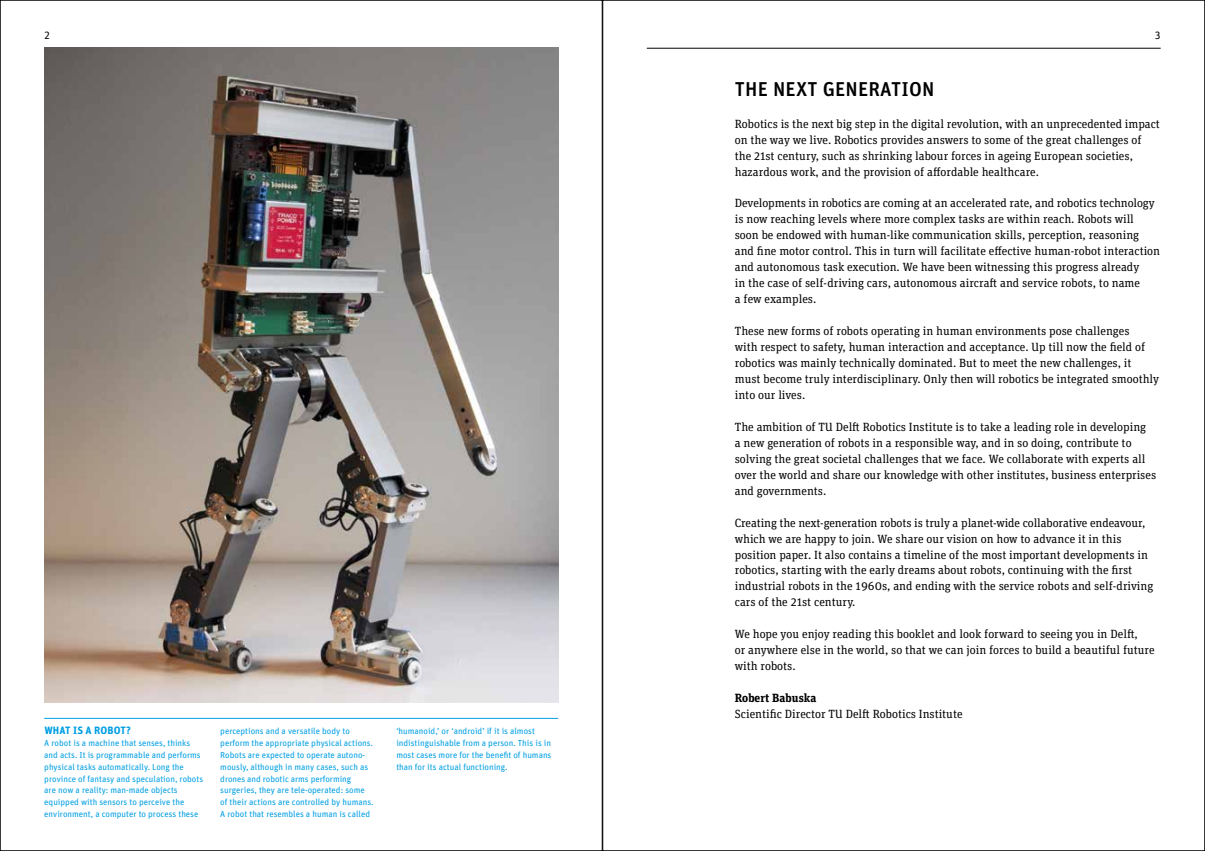
<style>
.page{position:relative;width:1205px;height:851px;background:#fff}
.page>*{position:absolute;margin:0;border:0;box-sizing:border-box;transform-origin:0 0}
.t1{font:500 20px "Unit OT";letter-spacing:.01em;color:#000}
.t2{font:11.88px/16px "Unit Slab OT";color:#000}
.t3{font:700 11.88px "Unit Slab OT";color:#000}
.t4{font:700 10.62px "Unit OT";letter-spacing:.01em;color:#009fe3}
.t5{font:10.62px "Unit OT";color:#000}
.t6{font:8.75px/11.9px "Unit OT";color:#009fe3}
</style>
<div class="page">
<img style="left:44px;top:48px;width:514px;height:654px">
<hr style="left:647px;top:48px;width:513px;height:1px;background:#000">
<hr style="left:44px;top:718px;width:514px;height:1px;background:#009fe3">
<p class="t5" style="left:44px;top:29px;width:7px">2</p>
<p class="t5" style="left:1155px;top:29px;width:7px">3</p>
<h1 class="t1" style="left:735px;top:76px;width:201px">THE NEXT GENERATION</h1>
<p class="t4" style="left:44px;top:723px;width:88px">WHAT IS A ROBOT?</p>
<p class="t6" style="left:44px;top:736px;width:160px">A robot is a machine that senses, thinks and acts. It is programmable and performs physical tasks automatically. Long the province of fantasy and speculation, robots are now a reality: man-made objects equipped with sensors to perceive the environment, a computer to process these</p>
<p class="t6" style="left:220px;top:724px;width:155px">perceptions and a versatile body to perform the appropriate physical actions.<br>Robots are expected to operate autono&shy;mously, although in many cases, such as drones and robotic arms performing surgeries, they are tele-operated: some of their actions are controlled by humans.<br>A robot that resembles a human is called</p>
<p class="t6" style="left:396px;top:724px;width:157px">‘humanoid,’ or ‘android’ if it is almost indistinguishable from a person. This is in most cases more for the benefit of humans than for its actual functioning.</p>
<p class="t2" style="left:735px;top:115px;width:427px">Robotics is the next big step in the digital revolution, with an unprecedented impact on the way we live. Robotics provides answers to some of the great challenges of the 21st century, such as shrinking labour forces in ageing European societies, hazardous work, and the provision of affordable healthcare.</p>
<p class="t2" style="left:735px;top:195px;width:427px">Developments in robotics are coming at an accelerated rate, and robotics technology is now reaching levels where more complex tasks are within reach. Robots will soon be endowed with human-like communication skills, perception, reasoning and fine motor control. This in turn will facilitate effective human-robot interaction and autonomous task execution. We have been witnessing this progress already<br>in the case of self-driving cars, autonomous aircraft and service robots, to name<br>a few examples.</p>
<p class="t2" style="left:735px;top:322px;width:426px">These new forms of robots operating in human environments pose challenges<br>with respect to safety, human interaction and acceptance. Up till now the field of robotics was mainly technically dominated. But to meet the new challenges, it must become truly interdisciplinary. Only then will robotics be integrated smoothly into our lives.</p>
<p class="t2" style="left:735px;top:418px;width:423px">The ambition of TU Delft Robotics Institute is to take a leading role in developing<br>a new generation of robots in a responsible way, and in so doing, contribute to solving the great societal challenges that we face. We collaborate with experts all over the world and share our knowledge with other institutes, business enterprises and governments.</p>
<p class="t2" style="left:735px;top:514px;width:420px">Creating the next-generation robots is truly a planet-wide collaborative endeavour, which we are happy to join. We share our vision on how to advance it in this position paper. It also contains a timeline of the most important developments in robotics, starting with the early dreams about robots, continuing with the first industrial robots in the 1960s, and ending with the service robots and self-driving cars of the 21st century.</p>
<p class="t2" style="left:735px;top:625px;width:421px">We hope you enjoy reading this booklet and look forward to seeing you in Delft,<br>or anywhere else in the world, so that we can join forces to build a beautiful future with robots.</p>
<p class="t3" style="left:735px;top:690px;width:83px">Robert Babuska</p>
<p class="t2" style="left:735px;top:705px;width:229px">Scientific Director TU Delft Robotics Institute</p>
</div>
